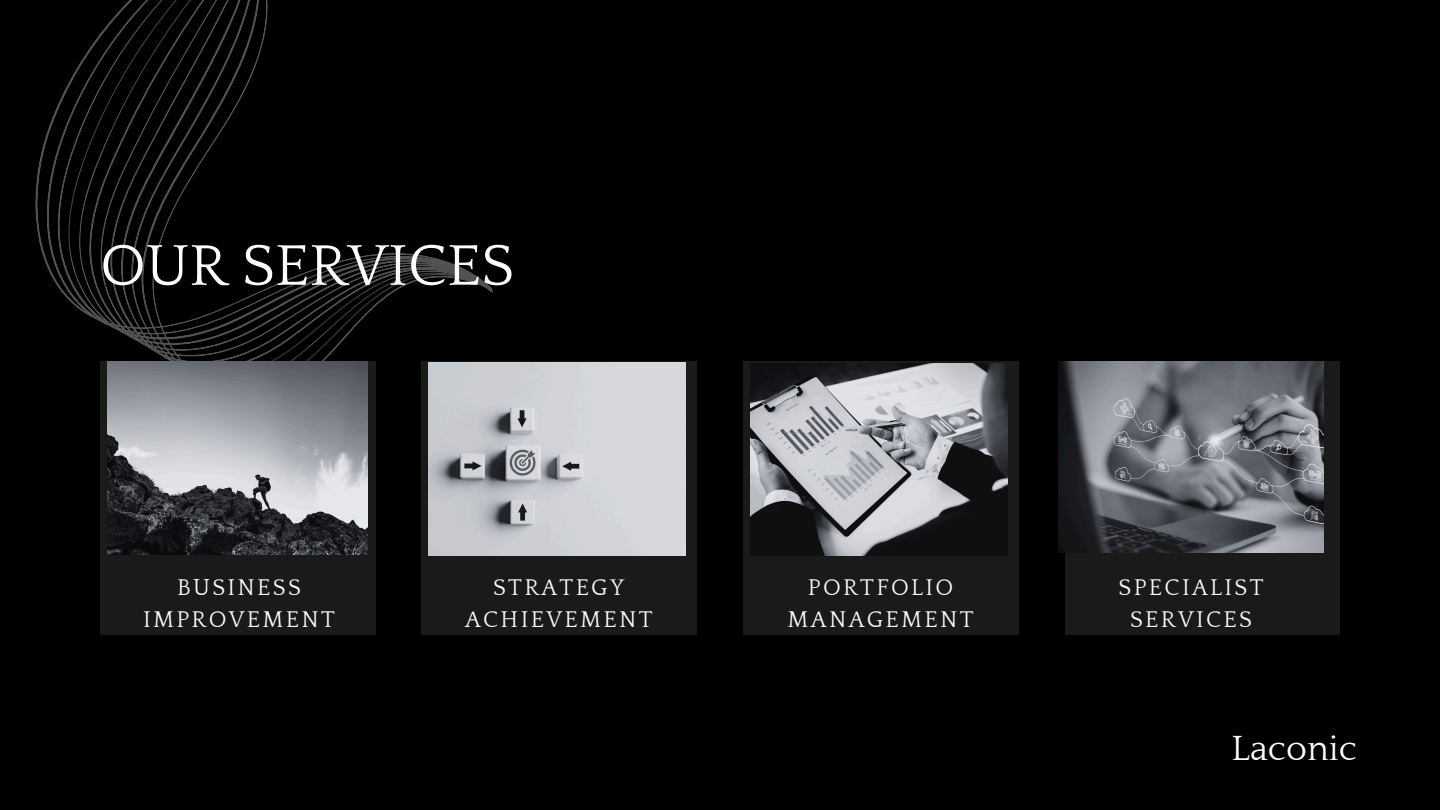
<style>
.page{position:relative;width:1440px;height:810px;background:#000}
.page>*{position:absolute;margin:0;border:0;box-sizing:border-box;transform-origin:0 0}
.t1{font:60px "Quattrocento";color:#fdfdfd}
.t2{font:35.9px "Quattrocento";color:#feffff}
.t3{font:23.4px/31.9px "Quattrocento";letter-spacing:.1em;color:#fdfbfb;text-align:center}
</style>
<div class="page">
<svg style="left:35px;top:0;width:458px;height:460px"></svg>
<div style="left:743px;top:361px;width:275px;height:274px;background:#1a1a1a"></div>
<div style="left:422px;top:361px;width:275px;height:274px;background:#1a1a1a"></div>
<div style="left:100px;top:361px;width:275px;height:274px;background:#1a1a1a"></div>
<div style="left:1065px;top:361px;width:275px;height:274px;background:#1a1a1a"></div>
<img style="left:108px;top:361px;width:260px;height:194px">
<img style="left:429px;top:362px;width:257px;height:194px">
<img style="left:750px;top:363px;width:257px;height:192px">
<img style="left:1059px;top:361px;width:265px;height:191px">
<p class="t1" style="left:100px;top:234px;width:416px">OUR SERVICES</p>
<p class="t3" style="left:143px;top:572px;width:193px">BUSINESS<br>IMPROVEMENT</p>
<p class="t3" style="left:465px;top:572px;width:189px">STRATEGY<br>ACHIEVEMENT</p>
<p class="t3" style="left:788px;top:572px;width:188px">PORTFOLIO<br>MANAGEMENT</p>
<p class="t3" style="left:1119px;top:572px;width:146px">SPECIALIST<br>SERVICES</p>
<p class="t2" style="left:1232px;top:729px;width:127px">Laconic</p>
</div>
